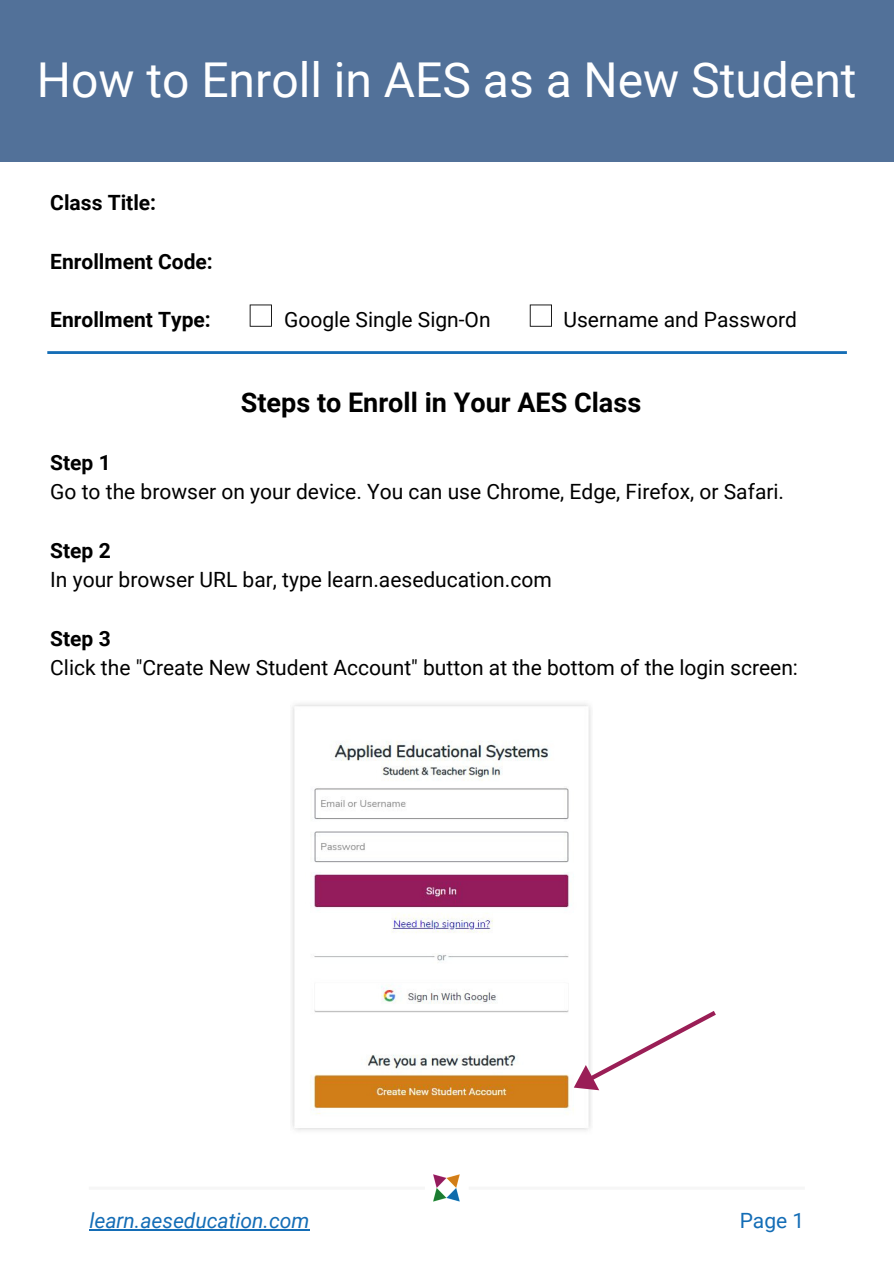
<style>
.page{position:relative;width:894px;height:1264px;background:#fff}
.page>*{position:absolute;margin:0;border:0;box-sizing:border-box;transform-origin:0 0}
.t1{font:48px "Roboto";color:#fff}
.t2{font:700 27px "Roboto";color:#000}
.t3{font:21px "Roboto";color:#000}
.t4{font:700 21px "Roboto";color:#000}
.t5{font:italic 21px "Roboto";color:#146db6}
.t6{font:21px "Roboto";color:#146db6}
</style>
<div class="page">
<hr style="left:89px;top:1229px;width:221px;height:1px;background:#146db6">
<img style="left:433px;top:1174px;width:27px;height:28px">
<div style="left:0;top:0;width:893px;height:161px;background:#527199"></div>
<img style="left:292px;top:703px;width:299px;height:428px">
<svg style="left:567px;top:1010px;width:148px;height:90px"></svg>
<svg style="left:47px;top:351px;width:799px;height:3px;background:#2175b9"></svg>
<svg style="left:249px;top:304px;width:23px;height:23px"></svg>
<svg style="left:529px;top:304px;width:23px;height:23px"></svg>
<h1 class="t1" style="left:37px;top:52px;width:821px">How to Enroll in AES as a New Student</h1>
<p class="t4" style="left:50px;top:191px;width:107px">Class Title:</p>
<p class="t4" style="left:50px;top:249px;width:164px">Enrollment Code:</p>
<p class="t4" style="left:50px;top:308px;width:162px">Enrollment Type:</p>
<p class="t3" style="left:284px;top:308px;width:208px">Google Single Sign-On</p>
<p class="t3" style="left:563px;top:308px;width:235px">Username and Password</p>
<p class="t2" style="left:241px;top:387px;width:402px">Steps to Enroll in Your AES Class</p>
<p class="t4" style="left:50px;top:450px;width:62px">Step 1</p>
<p class="t3" style="left:50px;top:480px;width:735px">Go to the browser on your device. You can use Chrome, Edge, Firefox, or Safari.</p>
<p class="t4" style="left:50px;top:538px;width:62px">Step 2</p>
<p class="t3" style="left:50px;top:568px;width:503px">In your browser URL bar, type learn.aeseducation.com</p>
<p class="t4" style="left:50px;top:626px;width:62px">Step 3</p>
<p class="t3" style="left:50px;top:655px;width:749px">Click the "Create New Student Account" button at the bottom of the login screen:</p>
<p class="t5" style="left:89px;top:1208px;width:221px">learn.aeseducation.com</p>
<p class="t6" style="left:739px;top:1208px;width:66px">Page 1</p>
</div>
